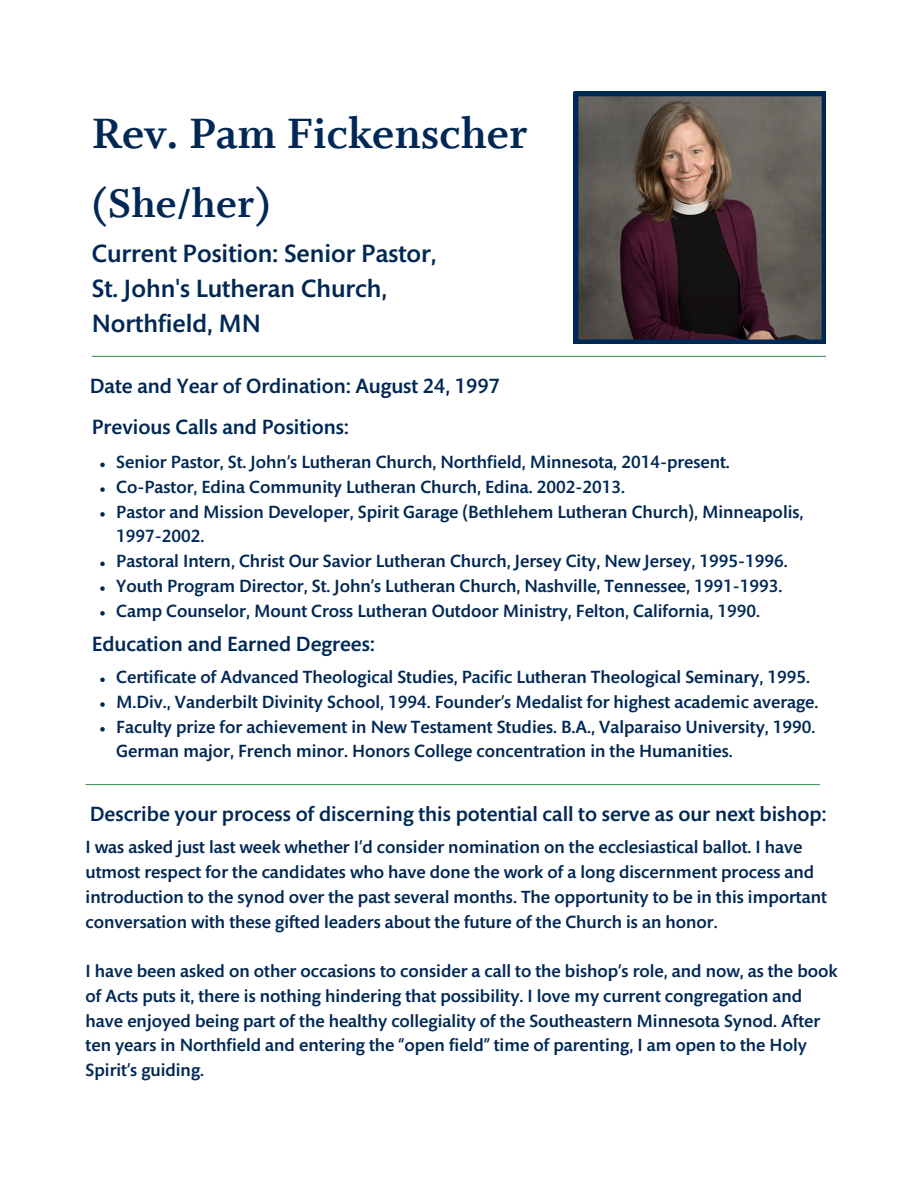
<style>
.page{position:relative;width:918px;height:1188px;background:#fff}
.page>*{position:absolute;margin:0;border:0;box-sizing:border-box;transform-origin:0 0}
.t1{font:48px "Whitman Bold LF";color:#002855}
.t2{font:45px "Whitman Bold LF";color:#002855}
.t3{font:500 25.5px/34.8px "Mundo Sans Std";color:#002855}
.t4{font:500 21px "Mundo Sans Std";color:#002855}
.t5{font:500 18px/24.8px "Mundo Sans Std";color:#002855}
</style>
<div class="page">
<svg style="left:574px;top:92px;width:252px;height:252px"></svg>
<hr style="left:92px;top:356px;width:734px;height:1px;background:#4b9560">
<hr style="left:86px;top:784px;width:734px;height:1px;background:#4b9560">
<svg style="left:100px;top:463px;width:5px;height:4px"></svg>
<svg style="left:100px;top:487px;width:5px;height:5px"></svg>
<svg style="left:100px;top:512px;width:5px;height:5px"></svg>
<svg style="left:100px;top:562px;width:5px;height:4px"></svg>
<svg style="left:100px;top:586px;width:5px;height:5px"></svg>
<svg style="left:100px;top:611px;width:5px;height:5px"></svg>
<svg style="left:100px;top:678px;width:5px;height:4px"></svg>
<svg style="left:100px;top:702px;width:5px;height:5px"></svg>
<svg style="left:100px;top:727px;width:5px;height:5px"></svg>
<h1 class="t1" style="left:92px;top:107px;width:437px">Rev. Pam Fickenscher</h1>
<p class="t2" style="left:92px;top:179px;width:180px">(She/her)</p>
<h2 class="t3" style="left:92px;top:239px;width:346px">Current Position: Senior Pastor,<br>St. John's Lutheran Church,<br>Northfield, MN</h2>
<h3 class="t4" style="left:90px;top:378px;width:412px">Date and Year of Ordination: August 24, 1997</h3>
<h3 class="t4" style="left:92px;top:419px;width:258px">Previous Calls and Positions:</h3>
<p class="t5" style="left:116px;top:452px;width:615px">Senior Pastor, St. John’s Lutheran Church, Northfield, Minnesota, 2014-present.</p>
<p class="t5" style="left:116px;top:477px;width:510px">Co-Pastor, Edina Community Lutheran Church, Edina. 2002-2013.</p>
<p class="t5" style="left:116px;top:501px;width:689px">Pastor and Mission Developer, Spirit Garage (Bethlehem Lutheran Church), Minneapolis,<br>1997-2002.</p>
<p class="t5" style="left:116px;top:551px;width:673px">Pastoral Intern, Christ Our Savior Lutheran Church, Jersey City, New Jersey, 1995-1996.</p>
<h3 class="t5" style="left:116px;top:576px;width:668px">Youth Program Director, St. John’s Lutheran Church, Nashville, Tennessee, 1991-1993.</h3>
<p class="t5" style="left:116px;top:600px;width:645px">Camp Counselor, Mount Cross Lutheran Outdoor Ministry, Felton, California, 1990.</p>
<p class="t4" style="left:92px;top:636px;width:284px">Education and Earned Degrees:</p>
<p class="t5" style="left:116px;top:667px;width:695px">Certificate of Advanced Theological Studies, Pacific Lutheran Theological Seminary, 1995.</p>
<p class="t5" style="left:116px;top:691px;width:704px">M.Div., Vanderbilt Divinity School, 1994. Founder’s Medalist for highest academic average.</p>
<h3 class="t5" style="left:116px;top:716px;width:701px">Faculty prize for achievement in New Testament Studies. B.A., Valparaiso University, 1990.<br>German major, French minor. Honors College concentration in the Humanities.</h3>
<p class="t4" style="left:90px;top:806px;width:738px">Describe your process of discerning this potential call to serve as our next bishop:</p>
<h4 class="t5" style="left:86px;top:837px;width:743px">I was asked just last week whether I’d consider nomination on the ecclesiastical ballot. I have utmost respect for the candidates who have done the work of a long discernment process and introduction to the synod over the past several months. The opportunity to be in this important conversation with these gifted leaders about the future of the Church is an honor.</h4>
<h4 class="t5" style="left:86px;top:961px;width:754px">I have been asked on other occasions to consider a call to the bishop’s role, and now, as the book of Acts puts it, there is nothing hindering that possibility. I love my current congregation and have enjoyed being part of the healthy collegiality of the Southeastern Minnesota Synod. After ten years in Northfield and entering the “open field” time of parenting, I am open to the Holy Spirit’s guiding.</h4>
</div>
